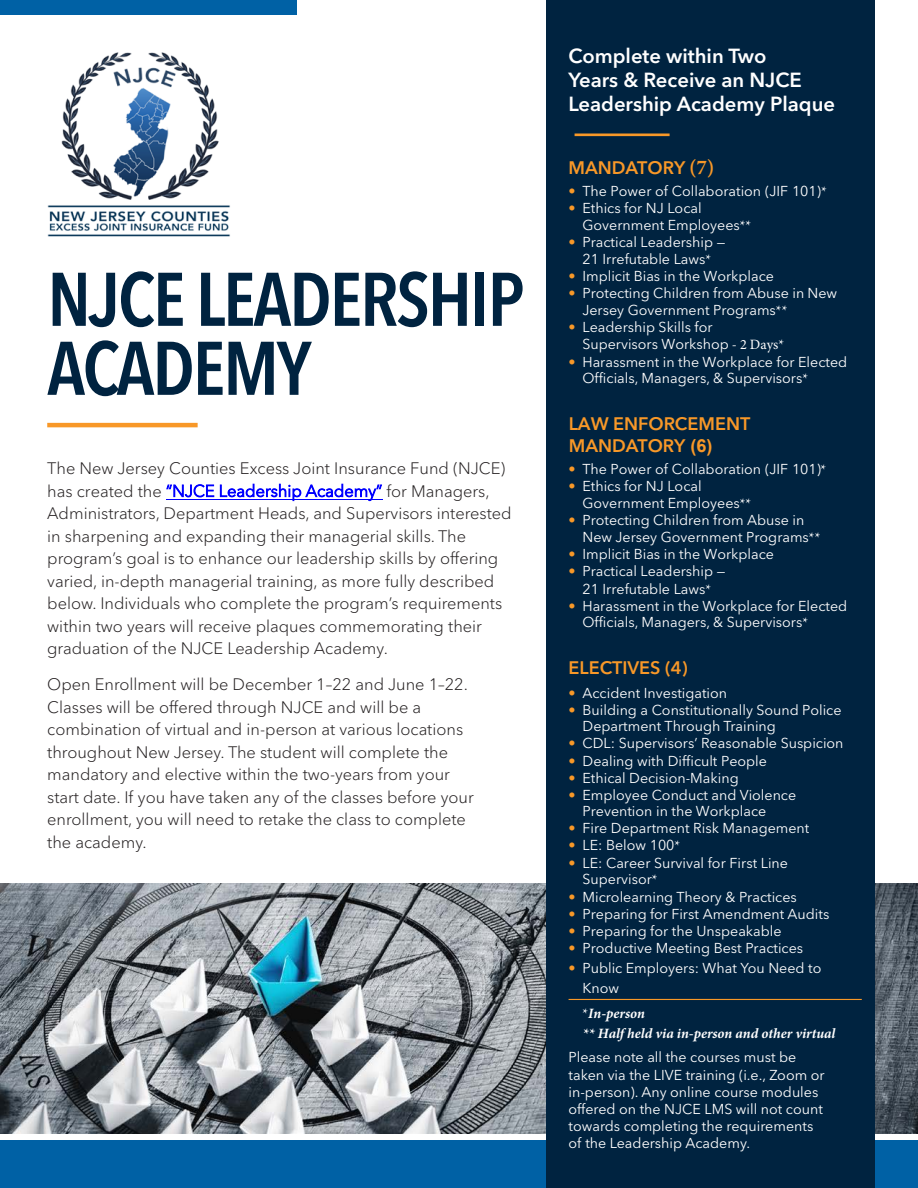
<style>
.page{position:relative;width:918px;height:1188px;background:#fff}
.page>*{position:absolute;margin:0;border:0;box-sizing:border-box;transform-origin:0 0}
.t1{font:600 condensed 75px/69px "Avenir Next LT Pro";letter-spacing:-.03em;color:#002340}
.t2{font:600 20.25px/24.3px "Avenir Next LT Pro";color:#fff}
.t3{font:600 18px/21.6px "Avenir Next LT Pro";color:#f89828}
.t4{font:300 16.5px/22.5px "Avenir Next LT Pro";color:#231f20}
.t5{font:14.25px/17.1px "Avenir Next LT Pro";color:#fff}
.t6{font:italic 700 14.25px/20.1px "Minion Pro";color:#fff}
.s1{color:#00f}
.s2{font-family:"Minion Pro";font-weight:700;font-size:21px}
.s3{color:#f89828}
.s4{font-family:"Minion Pro"}
.s5{font-family:"Arial";font-weight:700}
.s6{font-weight:400;font-style:normal}
</style>
<div class="page">
<img style="left:0;top:883px;width:918px;height:250px">
<div style="left:0;top:1141px;width:918px;height:47px;background:#0061a5"></div>
<div style="left:546px;top:0;width:328px;height:1188px;background:#002340"></div>
<img style="left:47px;top:52px;width:183px;height:185px">
<hr style="left:47px;top:423px;width:151px;height:4px;background:#f89828">
<div style="left:0;top:0;width:297px;height:14px;background:#0061a5"></div>
<hr style="left:569px;top:999px;width:293px;height:1px;background:#f89828">
<hr style="left:575px;top:134px;width:95px;height:2px;background:#f89828">
<hr style="left:166px;top:499px;width:216px;height:1px;background:#00f">
<p class="t1" style="left:47px;top:265px;width:479px">NJCE LEADERSHIP<br>ACADEMY</p>
<p class="t4" style="left:47px;top:457px;width:466px">The New Jersey Counties Excess Joint Insurance Fund (NJCE) has created the <span class="s1">“NJCE Leadership Academy”</span> for Managers, Administrators, Department Heads, and Supervisors interested in sharpening and expanding their managerial skills. The program’s goal is to enhance our leadership skills by offering varied, in-depth managerial training, as more fully described below. Individuals who complete the program’s requirements within two years will receive plaques commemorating their graduation of the NJCE Leadership Academy.</p>
<p class="t4" style="left:47px;top:673px;width:428px">Open Enrollment will be December 1–22 and June 1–22.<br>Classes will be offered through NJCE and will be a combination of virtual and in-person at various locations throughout New Jersey. The student will complete the mandatory and elective within the two-years from your start date. If you have taken any of the classes before your enrollment, you will need to retake the class to complete the academy.</p>
<p class="t2" style="left:569px;top:43px;width:268px">Complete within Two<br>Years &amp; Receive an NJCE<br>Leadership Academy Plaque</p>
<p class="t3" style="left:569px;top:157px;width:147px">MANDATORY <span class="s2">(7)</span></p>
<p class="t5" style="left:569px;top:182px;width:260px"><span class="s3">•</span> The Power of Collaboration (JIF 101)<span class="s4">*</span></p>
<p class="t5" style="left:582px;top:199px;width:170px;text-indent:-14px"><span class="s3">•</span> Ethics for NJ Local<br>Government Employees<span class="s4">**</span></p>
<p class="t5" style="left:569px;top:234px;width:158px;text-align:center"><span class="s3">•</span> Practical Leadership —<br>21 Irrefutable Laws<span class="s4">*</span></p>
<p class="t5" style="left:569px;top:268px;width:207px"><span class="s3">•</span> Implicit Bias in the Workplace</p>
<p class="t5" style="left:582px;top:285px;width:256px;text-indent:-14px"><span class="s3">•</span> Protecting Children from Abuse in New<br>Jersey Government Programs<span class="s4">**</span></p>
<p class="t5" style="left:582px;top:319px;width:203px;text-indent:-14px"><span class="s3">•</span> Leadership Skills for<br>Supervisors Workshop <span class="s4">- 2 Days*</span></p>
<p class="t5" style="left:582px;top:354px;width:266px;line-height:16.5px;text-indent:-14px"><span class="s3">•</span> Harassment in the Workplace for Elected<br>Officials, Managers, &amp; Supervisors<span class="s4">*</span></p>
<p class="t3" style="left:569px;top:413px;width:183px">LAW ENFORCEMENT<br>MANDATORY <span class="s5">(6)</span></p>
<p class="t5" style="left:569px;top:460px;width:259px"><span class="s3">•</span> The Power of Collaboration (JIF 101)<span class="s4">*</span></p>
<p class="t5" style="left:582px;top:477px;width:170px;text-indent:-14px"><span class="s3">•</span> Ethics for NJ Local<br>Government Employees<span class="s4">**</span></p>
<p class="t5" style="left:582px;top:512px;width:240px;text-indent:-14px"><span class="s3">•</span> Protecting Children from Abuse in<br>New Jersey Government Programs<span class="s4">**</span></p>
<p class="t5" style="left:569px;top:546px;width:207px"><span class="s3">•</span> Implicit Bias in the Workplace</p>
<p class="t5" style="left:569px;top:563px;width:158px;text-align:center"><span class="s3">•</span> Practical Leadership —<br>21 Irrefutable Laws<span class="s4">*</span></p>
<p class="t5" style="left:582px;top:597px;width:266px;text-indent:-14px"><span class="s3">•</span> Harassment in the Workplace for Elected<br>Officials, Managers, &amp; Supervisors<span class="s4">*</span></p>
<p class="t3" style="left:569px;top:657px;width:121px">ELECTIVES (4)</p>
<p class="t5" style="left:569px;top:684px;width:160px"><span class="s3">•</span> Accident Investigation</p>
<p class="t5" style="left:583px;top:702px;width:260px;line-height:16.5px;text-indent:-14px"><span class="s3">•</span> Building a Constitutionally Sound Police<br>Department Through Training</p>
<p class="t5" style="left:569px;top:735px;width:277px"><span class="s3">•</span> CDL: Supervisors’ Reasonable Suspicion</p>
<p class="t5" style="left:569px;top:753px;width:200px"><span class="s3">•</span> Dealing with Difficult People</p>
<p class="t5" style="left:569px;top:769px;width:172px"><span class="s3">•</span> Ethical Decision-Making</p>
<p class="t5" style="left:583px;top:786px;width:215px;line-height:16.5px;text-indent:-14px"><span class="s3">•</span> Employee Conduct and Violence<br>Prevention in the Workplace</p>
<p class="t5" style="left:569px;top:820px;width:242px"><span class="s3">•</span> Fire Department Risk Management</p>
<p class="t5" style="left:569px;top:837px;width:113px"><span class="s3">•</span> LE: Below 100<span class="s4">*</span></p>
<p class="t5" style="left:583px;top:855px;width:207px;line-height:16.6px;text-indent:-14px"><span class="s3">•</span> LE: Career Survival for First Line<br>Supervisor<span class="s4">*</span></p>
<p class="t5" style="left:569px;top:888px;width:230px"><span class="s3">•</span> Microlearning Theory &amp; Practices</p>
<p class="t5" style="left:569px;top:905px;width:262px"><span class="s3">•</span> Preparing for First Amendment Audits</p>
<p class="t5" style="left:569px;top:923px;width:215px"><span class="s3">•</span> Preparing for the Unspeakable</p>
<p class="t5" style="left:569px;top:940px;width:236px"><span class="s3">•</span> Productive Meeting Best Practices</p>
<p class="t5" style="left:583px;top:958px;width:240px;line-height:19.6px;text-indent:-14px"><span class="s3">•</span> Public Employers: What You Need to<br>Know</p>
<p class="t6" style="left:583px;top:1003px;width:254px"><span class="s6">*</span>In-person<br>** Half held via in-person and other virtual</p>
<p class="t5" style="left:569px;top:1049px;width:258px">Please note all the courses must be taken via the LIVE training (i.e., Zoom or in-person). Any online course modules offered on the NJCE LMS will not count towards completing the requirements of the Leadership Academy.</p>
</div>
